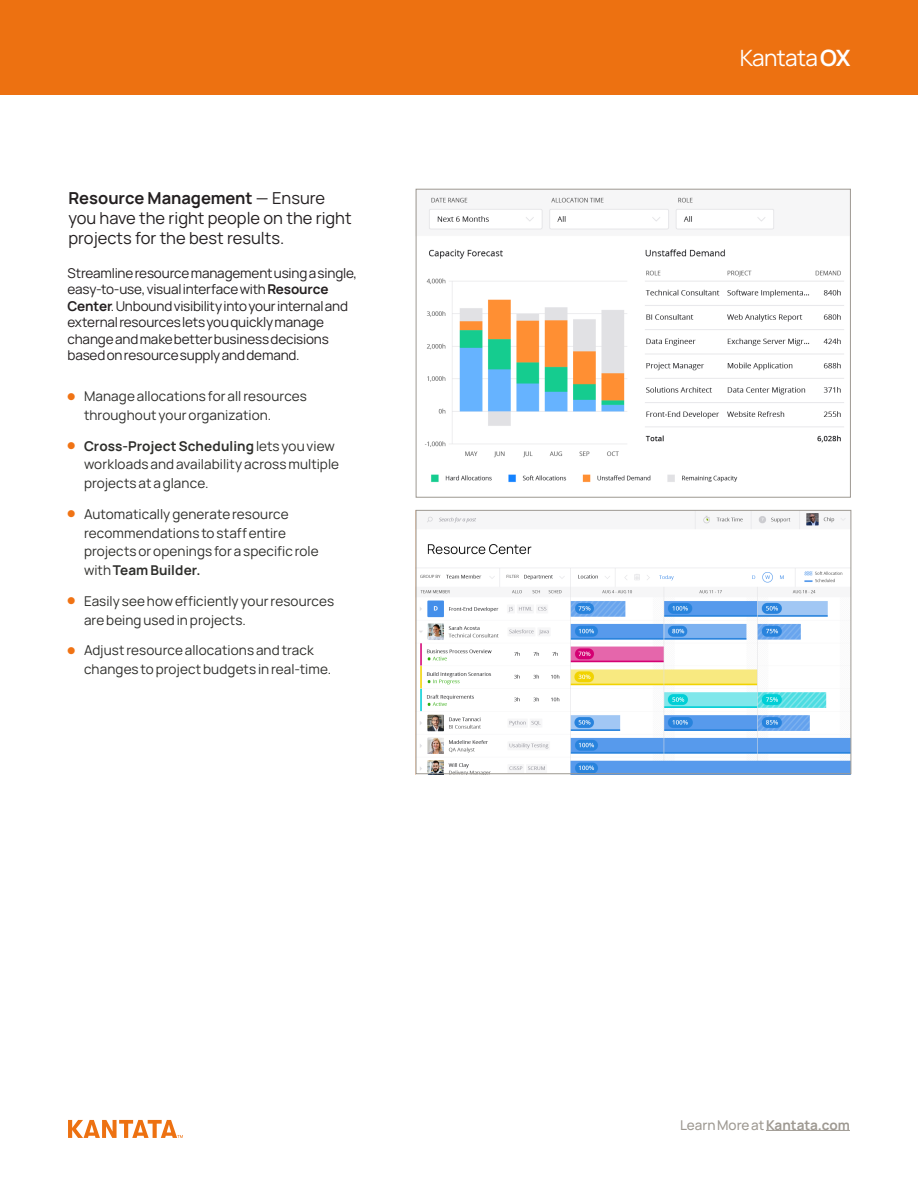
<style>
.page{position:relative;width:918px;height:1188px;background:#fff}
.page>*{position:absolute;margin:0;border:0;box-sizing:border-box;transform-origin:0 0}
.t1{font:22.5px "Manrope";letter-spacing:-.025em;color:#fff}
.Paragraph_Style_2{font:16.5px/19.8px "Manrope";color:#231f20}
.t2{font:13.5px/18.8px "Manrope";letter-spacing:.01em;color:#2e2e2b}
._5__Body{font:13.5px/16.5px "Manrope";letter-spacing:-.01em;color:#231f20}
.t3{font:500 13.5px "Manrope";color:#9e9992}
.s1{font-weight:700}
.s2{color:#f07314}
</style>
<div class="page">
<hr style="left:766px;top:1130px;width:84px;height:1px;background:#9e9992">
<div style="left:0;top:0;width:918px;height:94px;background:#ed7111"></div>
<svg style="left:68px;top:1120px;width:115px;height:18px"></svg>
<img style="left:416px;top:512px;width:434px;height:263px">
<img style="left:425px;top:197px;width:419px;height:286px">
<div style="left:416px;top:189px;width:435px;height:308px;border:1px solid #9e9992"></div>
<div style="left:416px;top:510px;width:435px;height:264px;border:1px solid #9e9992"></div>
<p class="Paragraph_Style_2" style="left:68px;top:188px;width:285px"><span class="s1">Resource Management</span> — Ensure you have the right people on the right projects for the best results.</p>
<p class="_5__Body" style="left:68px;top:264px;width:291px">Streamline resource management using a single, easy-to-use, visual interface with <span class="s1">Resource Center</span>. Unbound visibility into your internal and external resources lets you quickly manage change and make better business decisions based on resource supply and demand.</p>
<p class="t2" style="left:84px;top:386px;width:225px;text-indent:-16px"><span class="s2">●</span> Manage allocations for all resources throughout your organization.</p>
<p class="t2" style="left:84px;top:436px;width:257px;text-indent:-16px"><span class="s2">●</span> <span class="s1">Cross-Project Scheduling</span> lets you view workloads and availability across multiple projects at a glance.</p>
<p class="t2" style="left:84px;top:504px;width:236px;text-indent:-16px"><span class="s2">●</span> Automatically generate resource recommendations to staff entire projects or openings for a specific role with <span class="s1">Team Builder.</span></p>
<p class="t2" style="left:84px;top:591px;width:252px;text-indent:-16px"><span class="s2">●</span> Easily see how efficiently your resources are being used in projects.</p>
<p class="t2" style="left:84px;top:641px;width:249px;text-indent:-16px"><span class="s2">●</span> Adjust resource allocations and track changes to project budgets in real-time.</p>
<h1 class="t1" style="left:740px;top:42px;width:112px">Kantata <span class="s1">OX</span></h1>
<p class="t3" style="left:680px;top:1115px;width:171px">Learn More at <span class="s1">Kantata.com</span></p>
</div>
